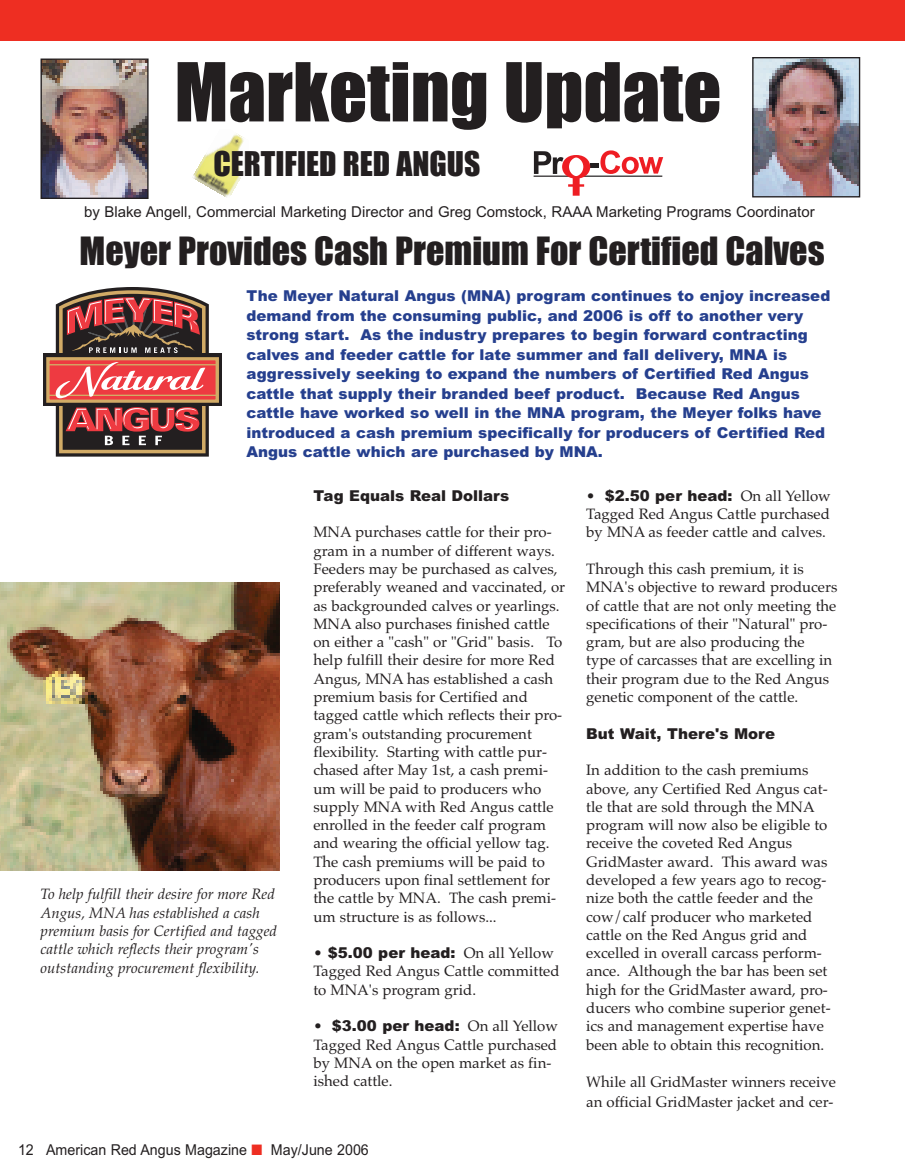
<style>
.page{position:relative;width:905px;height:1175px;background:#fff}
.page>*{position:absolute;margin:0;border:0;box-sizing:border-box;transform-origin:0 0}
.t1{font:75px "Impact";color:#231f20}
.t2{font:36px "Impact";color:#231f20}
.t3{font:31.5px "Impact";color:#231f20}
.t4{font:15px/18.3px "Palatino";color:#231f20}
.t5{font:900 15px/19.5px "Arial";color:#253f8e}
.t6{font:italic 15px/18.3px "Palatino";color:#231f20}
.t7{font:900 15px "Arial";color:#231f20}
.t8{font:15px "Arial";color:#231f20}
.t9{font:15px "Arial";color:#231f20;scale:.95 1}
.s1{font-family:"Palatino";font-weight:400}
.s2{color:#ee2e22}
</style>
<div class="page">
<img style="left:193px;top:133px;width:51px;height:64px">
<img style="left:43px;top:60px;width:103px;height:137px">
<div style="left:41px;top:58px;width:107px;height:141px;border:1px solid #231f20"></div>
<img style="left:754px;top:59px;width:104px;height:136px">
<div style="left:752px;top:57px;width:108px;height:140px;border:1px solid #231f20"></div>
<div style="left:0;top:0;width:904px;height:40px;background:#ee2e22"></div>
<svg style="left:534px;top:151px;width:29px;height:23px"></svg>
<svg style="left:590px;top:150px;width:73px;height:24px"></svg>
<hr style="left:533px;top:175px;width:38px;height:2px;background:#231f20">
<hr style="left:582px;top:175px;width:80px;height:2px;background:#231f20">
<div style="left:563px;top:154px;width:25px;height:25px;border:4px solid #ee1d23;border-radius:50%"></div>
<hr style="left:574px;top:177px;width:4px;height:19px;background:#ee1d23">
<svg style="left:568px;top:183px;width:16px;height:4px"></svg>
<div style="left:43px;top:354px;width:179px;height:52px;background:#231f20"></div>
<div style="left:48px;top:359px;width:169px;height:42px;background:#ee3a41"></div>
<div style="left:46px;top:357px;width:173px;height:46px;border:3px solid #d2ab66"></div>
<hr style="left:49px;top:364px;width:168px;height:1px;background:#d2ab66">
<hr style="left:49px;top:394px;width:168px;height:2px;background:#d2ab66">
<svg style="left:53px;top:287px;width:159px;height:170px"></svg>
<img style="left:0;top:582px;width:279px;height:288px">
<h1 class="t1" style="left:174px;top:52px;width:548px">Marketing Update</h1>
<h3 class="t3" style="left:213px;top:147px;width:268px">CERTIFIED RED ANGUS</h3>
<p class="t8" style="left:84px;top:203px;width:732px">by Blake Angell, Commercial Marketing Director and Greg Comstock, RAAA Marketing Programs Coordinator</p>
<h2 class="t2" style="left:79px;top:231px;width:746px">Meyer Provides Cash Premium For Certified Calves</h2>
<p class="t5" style="left:246px;top:286px;width:585px">The Meyer Natural Angus (MNA) program continues to enjoy increased demand from the consuming public, and 2006 is off to another very strong start. As the industry prepares to begin forward contracting calves and feeder cattle for late summer and fall delivery, MNA is aggressively seeking to expand the numbers of Certified Red Angus cattle that supply their branded beef product. Because Red Angus cattle have worked so well in the MNA program, the Meyer folks have introduced a cash premium specifically for producers of Certified Red Angus cattle which are purchased by MNA.</p>
<p class="t6" style="left:40px;top:885px;width:238px">To help fulfill their desire for more Red Angus, MNA has established a cash premium basis for Certified and tagged cattle which reflects their program's outstanding procurement flexibility.</p>
<p class="t7" style="left:313px;top:487px;width:197px">Tag Equals Real Dollars</p>
<p class="t4" style="left:313px;top:523px;width:253px">MNA purchases cattle for their pro&shy;gram in a number of different ways.<br>Feeders may be purchased as calves, preferably weaned and vaccinated, or as backgrounded calves or yearlings.<br>MNA also purchases finished cattle on either a "cash" or "Grid" basis. To help fulfill their desire for more Red Angus, MNA has established a cash premium basis for Certified and tagged cattle which reflects their pro&shy;gram's outstanding procurement flexibility. Starting with cattle pur&shy;chased after May 1st, a cash premi&shy;um will be paid to producers who supply MNA with Red Angus cattle enrolled in the feeder calf program and wearing the official yellow tag.<br>The cash premiums will be paid to producers upon final settlement for the cattle by MNA. The cash premi&shy;um structure is as follows...</p>
<p class="t7" style="left:313px;top:944px;width:242px"><span class="s1">•</span> $5.00 per head: <span class="s1">On all Yellow</span></p>
<p class="t4" style="left:313px;top:962px;width:248px">Tagged Red Angus Cattle committed to MNA's program grid.</p>
<p class="t7" style="left:313px;top:1017px;width:246px"><span class="s1">•</span> $3.00 per head: <span class="s1">On all Yellow</span></p>
<p class="t4" style="left:313px;top:1035px;width:245px">Tagged Red Angus Cattle purchased by MNA on the open market as fin&shy;ished cattle.</p>
<p class="t9" style="left:18px;top:1140px;width:371px">12 American Red Angus Magazine <span class="s2">■</span> May/June 2006</p>
<p class="t7" style="left:586px;top:487px;width:246px"><span class="s1">•</span> $2.50 per head: <span class="s1">On all Yellow</span></p>
<p class="t4" style="left:586px;top:505px;width:245px">Tagged Red Angus Cattle purchased by MNA as feeder cattle and calves.</p>
<p class="t4" style="left:586px;top:559px;width:253px">Through this cash premium, it is MNA's objective to reward producers of cattle that are not only meeting the specifications of their "Natural" pro&shy;gram, but are also producing the type of carcasses that are excelling in their program due to the Red Angus genetic component of the cattle.</p>
<p class="t7" style="left:586px;top:724px;width:190px">But Wait, There's More</p>
<p class="t4" style="left:586px;top:761px;width:246px">In addition to the cash premiums above, any Certified Red Angus cat&shy;tle that are sold through the MNA program will now also be eligible to receive the coveted Red Angus GridMaster award. This award was developed a few years ago to recog&shy;nize both the cattle feeder and the cow/calf producer who marketed cattle on the Red Angus grid and excelled in overall carcass perform&shy;ance. Although the bar has been set high for the GridMaster award, pro&shy;ducers who combine superior genet&shy;ics and management expertise have been able to obtain this recognition.</p>
<p class="t4" style="left:586px;top:1072px;width:251px;line-height:19.5px">While all GridMaster winners receive an official GridMaster jacket and cer-</p>
</div>
